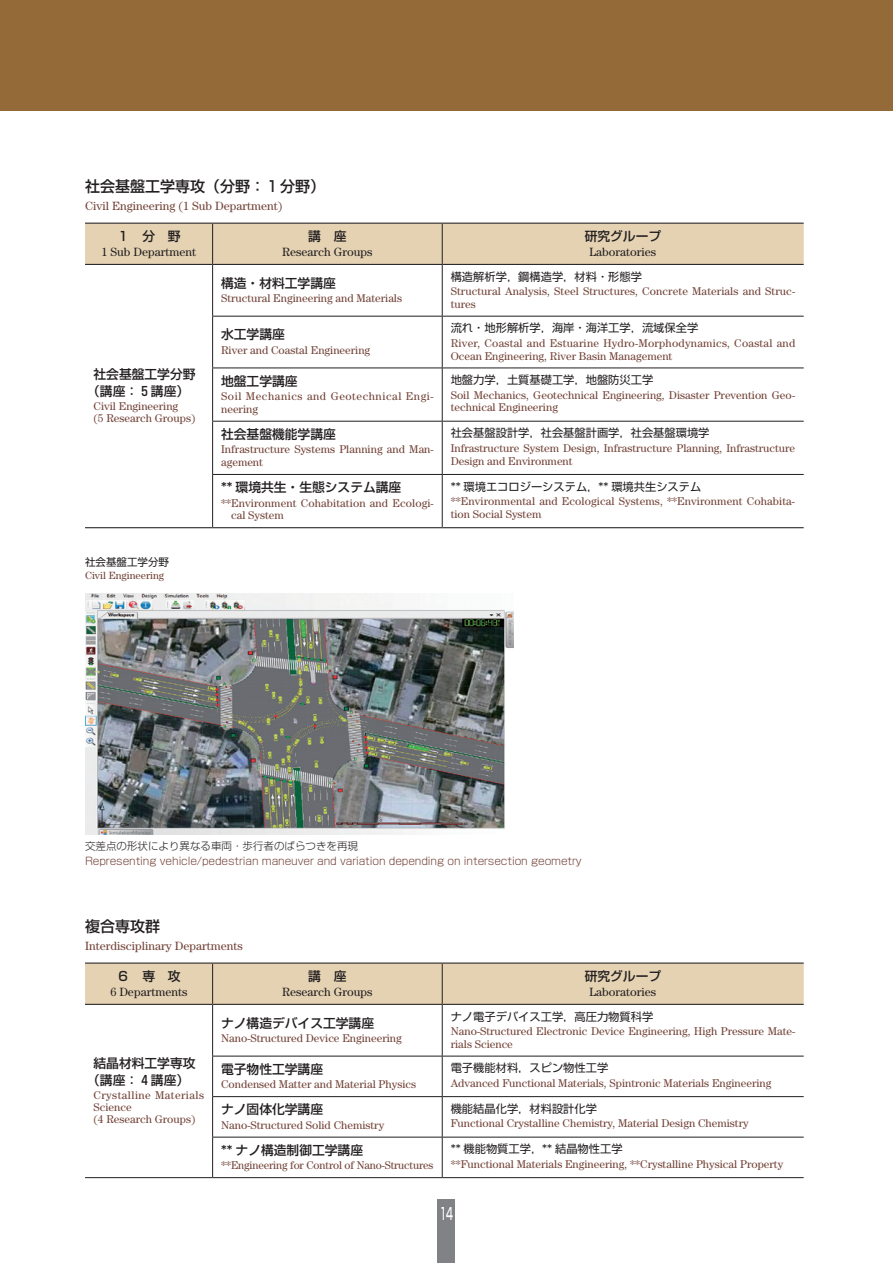
<style>
.page{position:relative;width:893px;height:1263px;background:#fff}
.page>*{position:absolute;margin:0;border:0;box-sizing:border-box;transform-origin:0 0}
.t1{font:500 16.5px "Shin Go Pro";color:#fff;scale:.55 1}
.t2{font:500 15px "Shin Go Pro";color:#231f20}
.t3{font:500 12.75px/16.5px "Shin Go Pro";color:#231f20;text-align:center}
.t4{font:12px "Century Std";color:#231f20}
.t5{font:12px "Century Std";color:#724237}
.t6{font:11.25px/12.8px "Century Std";color:#724237}
.t7{font:11.25px "Shin Go Pro";color:#231f20}
.t8{font:11.25px/12px "Century Std";letter-spacing:.02em;color:#724237}
.t9{font:11.25px/12.8px "Century Std";letter-spacing:.045em;color:#724237}
.t10{font:300 10.5px "Shin Go Pro";letter-spacing:-.01em;color:#724237}
.t11{font:300 10.5px "Shin Go Pro";color:#231f20}
.t12{font:10.5px "Century Std";color:#724237}
.t13{font:10.5px "Shin Go Pro";color:#231f20}
</style>
<div class="page">
<div style="left:0;top:0;width:893px;height:111px;background:#946a38"></div>
<div style="left:438px;top:1199px;width:17px;height:64px;background:#808285"></div>
<div style="left:85px;top:224px;width:719px;height:40px;background:#e4d2b3"></div>
<hr style="left:212px;top:265px;width:1px;height:51px;background:#231f20">
<hr style="left:442px;top:265px;width:1px;height:51px;background:#231f20">
<hr style="left:212px;top:316px;width:230px;height:1px;background:#231f20">
<hr style="left:212px;top:316px;width:1px;height:52px;background:#231f20">
<hr style="left:442px;top:316px;width:362px;height:1px;background:#231f20">
<hr style="left:442px;top:316px;width:1px;height:52px;background:#231f20">
<hr style="left:212px;top:368px;width:230px;height:1px;background:#231f20">
<hr style="left:212px;top:368px;width:1px;height:53px;background:#231f20">
<hr style="left:442px;top:368px;width:362px;height:1px;background:#231f20">
<hr style="left:442px;top:368px;width:1px;height:53px;background:#231f20">
<hr style="left:212px;top:421px;width:230px;height:1px;background:#231f20">
<hr style="left:212px;top:421px;width:1px;height:53px;background:#231f20">
<hr style="left:442px;top:421px;width:362px;height:1px;background:#231f20">
<hr style="left:442px;top:421px;width:1px;height:53px;background:#231f20">
<hr style="left:212px;top:474px;width:230px;height:1px;background:#231f20">
<hr style="left:212px;top:475px;width:1px;height:52px;background:#231f20">
<hr style="left:442px;top:474px;width:362px;height:1px;background:#231f20">
<hr style="left:442px;top:475px;width:1px;height:52px;background:#231f20">
<hr style="left:85px;top:527px;width:128px;height:1px;background:#231f20">
<hr style="left:213px;top:527px;width:229px;height:1px;background:#231f20">
<hr style="left:442px;top:527px;width:362px;height:1px;background:#231f20">
<hr style="left:85px;top:223px;width:128px;height:1px;background:#231f20">
<hr style="left:213px;top:223px;width:229px;height:1px;background:#231f20">
<hr style="left:442px;top:223px;width:362px;height:1px;background:#231f20">
<hr style="left:85px;top:264px;width:128px;height:1px;background:#231f20">
<hr style="left:213px;top:264px;width:229px;height:1px;background:#231f20">
<hr style="left:442px;top:264px;width:362px;height:1px;background:#231f20">
<hr style="left:212px;top:224px;width:1px;height:40px;background:#231f20">
<hr style="left:442px;top:224px;width:1px;height:40px;background:#231f20">
<div style="left:85px;top:963px;width:719px;height:41px;background:#e4d2b3"></div>
<hr style="left:212px;top:1005px;width:1px;height:51px;background:#231f20">
<hr style="left:442px;top:1005px;width:1px;height:51px;background:#231f20">
<hr style="left:212px;top:1056px;width:230px;height:1px;background:#231f20">
<hr style="left:212px;top:1056px;width:1px;height:40px;background:#231f20">
<hr style="left:442px;top:1056px;width:362px;height:1px;background:#231f20">
<hr style="left:442px;top:1056px;width:1px;height:40px;background:#231f20">
<hr style="left:212px;top:1096px;width:230px;height:1px;background:#231f20">
<hr style="left:212px;top:1097px;width:1px;height:40px;background:#231f20">
<hr style="left:442px;top:1096px;width:362px;height:1px;background:#231f20">
<hr style="left:442px;top:1097px;width:1px;height:40px;background:#231f20">
<hr style="left:212px;top:1137px;width:230px;height:1px;background:#231f20">
<hr style="left:212px;top:1137px;width:1px;height:40px;background:#231f20">
<hr style="left:442px;top:1137px;width:362px;height:1px;background:#231f20">
<hr style="left:442px;top:1137px;width:1px;height:40px;background:#231f20">
<hr style="left:85px;top:1177px;width:128px;height:1px;background:#231f20">
<hr style="left:213px;top:1177px;width:229px;height:1px;background:#231f20">
<hr style="left:442px;top:1177px;width:362px;height:1px;background:#231f20">
<hr style="left:85px;top:962px;width:128px;height:1px;background:#231f20">
<hr style="left:213px;top:962px;width:229px;height:1px;background:#231f20">
<hr style="left:442px;top:962px;width:362px;height:1px;background:#231f20">
<hr style="left:85px;top:1004px;width:128px;height:1px;background:#231f20">
<hr style="left:213px;top:1004px;width:229px;height:1px;background:#231f20">
<hr style="left:442px;top:1004px;width:362px;height:1px;background:#231f20">
<hr style="left:212px;top:963px;width:1px;height:41px;background:#231f20">
<hr style="left:442px;top:963px;width:1px;height:41px;background:#231f20">
<img style="left:85px;top:593px;width:429px;height:241px">
<h2 class="t2" style="left:85px;top:174px;width:241px">社会基盤工学専攻（分野：１分野）</h2>
<p class="t5" style="left:85px;top:199px;width:199px">Civil Engineering (1 Sub Department)</p>
<p class="t3" style="left:117px;top:226px;width:65px">１　分　野</p>
<p class="t4" style="left:101px;top:245px;width:96px">1 Sub Department</p>
<p class="t3" style="left:308px;top:226px;width:40px">講　座</p>
<p class="t4" style="left:282px;top:245px;width:92px">Research Groups</p>
<p class="t3" style="left:585px;top:226px;width:78px">研究グループ</p>
<p class="t4" style="left:590px;top:245px;width:68px">Laboratories</p>
<p class="t3" style="left:221px;top:273px;width:116px">構造・材料工学講座</p>
<p class="t6" style="left:221px;top:292px;width:182px">Structural Engineering and Materials</p>
<p class="t7" style="left:451px;top:267px;width:193px">構造解析学，鋼構造学，材料・形態学</p>
<p class="t6" style="left:451px;top:285px;width:346px">Structural Analysis, Steel Structures, Concrete Materials and Struc&shy;tures</p>
<p class="t3" style="left:221px;top:325px;width:65px">水工学講座</p>
<p class="t6" style="left:221px;top:344px;width:151px">River and Coastal Engineering</p>
<p class="t7" style="left:451px;top:319px;width:249px">流れ・地形解析学，海岸・海洋工学，流域保全学</p>
<p class="t8" style="left:451px;top:336px;width:346px;line-height:12.8px">River, Coastal and Estuarine Hydro-Morphodynamics, Coastal and<br>Ocean Engineering, River Basin Management</p>
<p class="t3" style="left:87px;top:364px;width:110px">社会基盤工学分野（講座： 5 講座）</p>
<p class="t6" style="left:94px;top:400px;width:103px;line-height:12px">Civil Engineering<br>(5 Research Groups)</p>
<p class="t3" style="left:221px;top:371px;width:78px">地盤工学講座</p>
<p class="t9" style="left:221px;top:390px;width:214px">Soil Mechanics and Geotechnical Engi&shy;neering</p>
<p class="t7" style="left:451px;top:371px;width:204px">地盤力学，土質基礎工学，地盤防災工学</p>
<p class="t6" style="left:451px;top:388px;width:346px">Soil Mechanics, Geotechnical Engineering, Disaster Prevention Geo&shy;technical Engineering</p>
<p class="t3" style="left:221px;top:424px;width:116px">社会基盤機能学講座</p>
<p class="t6" style="left:221px;top:443px;width:214px">Infrastructure Systems Planning and Man&shy;agement</p>
<p class="t7" style="left:451px;top:424px;width:260px">社会基盤設計学，社会基盤計画学，社会基盤環境学</p>
<p class="t6" style="left:451px;top:441px;width:346px">Infrastructure System Design, Infrastructure Planning, Infrastructure<br>Design and Environment</p>
<p class="t3" style="left:221px;top:477px;width:182px">** 環境共生・生態システム講座</p>
<p class="t6" style="left:231px;top:496px;width:204px;text-indent:-10px">**Environment Cohabitation and Ecologi&shy;cal System</p>
<p class="t7" style="left:451px;top:477px;width:252px">** 環境エコロジーシステム，** 環境共生システム</p>
<p class="t6" style="left:451px;top:495px;width:346px">**Environmental and Ecological Systems, **Environment Cohabita&shy;tion Social System</p>
<p class="t13" style="left:85px;top:553px;width:85px">社会基盤工学分野</p>
<p class="t12" style="left:85px;top:569px;width:81px">Civil Engineering</p>
<p class="t11" style="left:85px;top:838px;width:274px">交差点の形状により異なる車両・歩行者のばらつきを再現</p>
<p class="t10" style="left:85px;top:853px;width:498px">Representing vehicle/pedestrian maneuver and variation depending on intersection geometry</p>
<h2 class="t2" style="left:85px;top:914px;width:76px">複合専攻群</h2>
<p class="t5" style="left:85px;top:939px;width:159px">Interdisciplinary Departments</p>
<p class="t3" style="left:117px;top:966px;width:65px">６　専　攻</p>
<p class="t4" style="left:110px;top:985px;width:78px">6 Departments</p>
<p class="t3" style="left:308px;top:966px;width:40px">講　座</p>
<p class="t4" style="left:282px;top:985px;width:92px">Research Groups</p>
<p class="t3" style="left:585px;top:966px;width:78px">研究グループ</p>
<p class="t4" style="left:590px;top:985px;width:68px">Laboratories</p>
<p class="t3" style="left:221px;top:1013px;width:154px">ナノ構造デバイス工学講座</p>
<p class="t6" style="left:221px;top:1032px;width:182px">Nano-Structured Device Engineering</p>
<p class="t7" style="left:451px;top:1007px;width:204px">ナノ電子デバイス工学，高圧力物質科学</p>
<p class="t6" style="left:451px;top:1025px;width:346px">Nano-Structured Electronic Device Engineering, High Pressure Mate&shy;rials Science</p>
<p class="t3" style="left:87px;top:1053px;width:110px">結晶材料工学専攻（講座： 4 講座）</p>
<p class="t8" style="left:94px;top:1089px;width:112px">Crystalline Materials<br>Science<br>(4 Research Groups)</p>
<p class="t3" style="left:221px;top:1059px;width:103px">電子物性工学講座</p>
<p class="t6" style="left:221px;top:1078px;width:197px">Condensed Matter and Material Physics</p>
<p class="t3" style="left:221px;top:1099px;width:103px">ナノ固体化学講座</p>
<p class="t6" style="left:221px;top:1118px;width:165px">Nano-Structured Solid Chemistry</p>
<p class="t7" style="left:451px;top:1059px;width:159px">電子機能材料，スピン物性工学</p>
<p class="t6" style="left:451px;top:1076px;width:322px">Advanced Functional Materials, Spintronic Materials Engineering</p>
<p class="t7" style="left:451px;top:1099px;width:148px">機能結晶化学，材料設計化学</p>
<p class="t6" style="left:451px;top:1117px;width:299px">Functional Crystalline Chemistry, Material Design Chemistry</p>
<p class="t3" style="left:221px;top:1140px;width:144px">** ナノ構造制御工学講座</p>
<p class="t6" style="left:221px;top:1159px;width:214px">**Engineering for Control of Nano-Structures</p>
<p class="t7" style="left:451px;top:1140px;width:173px">** 機能物質工学，** 結晶物性工学</p>
<p class="t6" style="left:451px;top:1157px;width:334px">**Functional Materials Engineering, **Crystalline Physical Property</p>
<h1 class="t1" style="left:440px;top:1200px;width:26px">14</h1>
</div>
